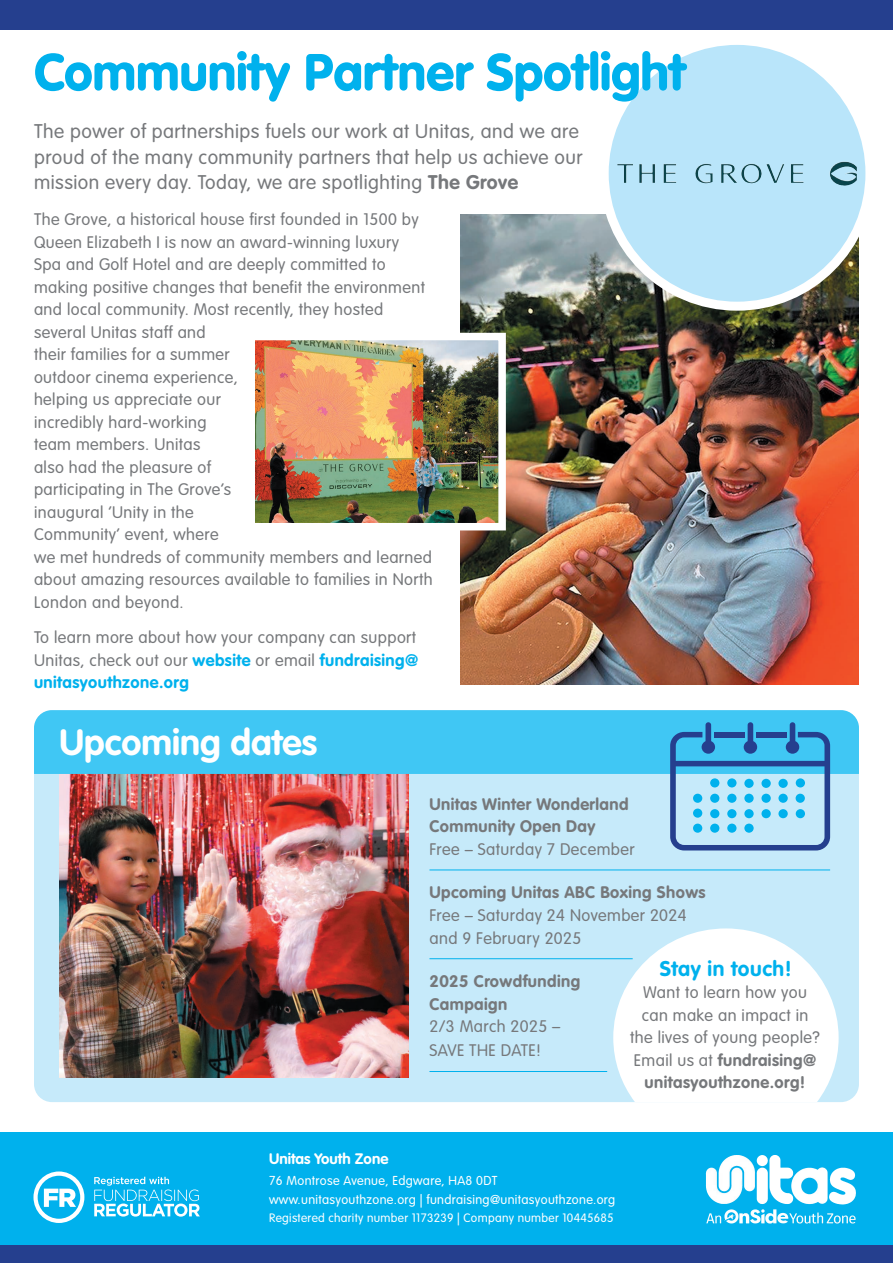
<style>
.page{position:relative;width:893px;height:1263px;background:#fff}
.page>*{position:absolute;margin:0;border:0;box-sizing:border-box;transform-origin:0 0}
.t1{font:900 51px "VAG Rounded Std";color:#00b1ed}
.t2{font:700 36px "VAG Rounded Std";color:#fff}
.t3{font:700 21px "VAG Rounded Std";letter-spacing:.025em;color:#00b1ed}
.t4{font:300 19.5px/25.5px "VAG Rounded Std";letter-spacing:.025em;color:#76787b}
.t5{font:300 16.5px/22.5px "VAG Rounded Std";letter-spacing:.025em;color:#76787b}
.t6{font:700 16.5px/22.5px "VAG Rounded Std";letter-spacing:.025em;color:#76787b}
.t7{font:700 15px "VAG Rounded Std";color:#fff}
.t8{font:300 12.75px/18.8px "VAG Rounded Std";letter-spacing:.025em;color:#fff}
.t9{font:300 12px "VAG Rounded Std";letter-spacing:.025em;color:#fff}
.s1{font-weight:700}
.s2{font-weight:700;color:#00b1ed}
</style>
<div class="page">
<div style="left:34px;top:710px;width:825px;height:392px;background:#c6eafa;border-radius:18px"></div>
<img style="left:460px;top:215px;width:398px;height:470px">
<div style="left:0;top:1132px;width:893px;height:131px;background:#00b1ed"></div>
<div style="left:0;top:1246px;width:893px;height:17px;background:#253f8e"></div>
<img style="left:769px;top:1155px;width:12px;height:48px">
<svg style="left:33px;top:1171px;width:51px;height:52px"></svg>
<svg style="left:94px;top:1177px;width:106px;height:39px"></svg>
<div style="left:0;top:0;width:893px;height:30px;background:#253f8e"></div>
<div style="left:604px;top:40px;width:266px;height:266px;background:#b9e5fa;border-radius:50%"></div>
<div style="left:600px;top:36px;width:274px;height:275px;border:9px solid #fff;border-radius:50%"></div>
<img style="left:830px;top:162px;width:27px;height:24px">
<hr style="left:429px;top:869px;width:401px;height:1px;background:#00b1ed">
<hr style="left:429px;top:958px;width:204px;height:1px;background:#00b1ed">
<hr style="left:429px;top:1071px;width:178px;height:1px;background:#00b1ed">
<img style="left:60px;top:774px;width:348px;height:303px">
<img style="left:256px;top:342px;width:241px;height:179px">
<div style="left:247px;top:333px;width:259px;height:197px;border:8px solid #fff"></div>
<svg style="left:613px;top:928px;width:226px;height:174px"></svg>
<div style="left:34px;top:710px;width:825px;height:64px;background:#40c7f4"></div>
<svg style="left:670px;top:722px;width:160px;height:128px"></svg>
<div style="left:727px;top:778px;width:9px;height:9px;background:#00b1ed;border-radius:50%"></div>
<div style="left:710px;top:778px;width:9px;height:9px;background:#00b1ed;border-radius:50%"></div>
<div style="left:796px;top:778px;width:9px;height:9px;background:#00b1ed;border-radius:50%"></div>
<div style="left:693px;top:794px;width:9px;height:9px;background:#00b1ed;border-radius:50%"></div>
<div style="left:710px;top:794px;width:9px;height:9px;background:#00b1ed;border-radius:50%"></div>
<div style="left:727px;top:794px;width:9px;height:9px;background:#00b1ed;border-radius:50%"></div>
<div style="left:744px;top:794px;width:10px;height:9px;background:#00b1ed;border-radius:50%"></div>
<div style="left:761px;top:794px;width:10px;height:9px;background:#00b1ed;border-radius:50%"></div>
<div style="left:778px;top:794px;width:10px;height:9px;background:#00b1ed;border-radius:50%"></div>
<div style="left:710px;top:809px;width:9px;height:9px;background:#00b1ed;border-radius:50%"></div>
<div style="left:727px;top:809px;width:9px;height:9px;background:#00b1ed;border-radius:50%"></div>
<div style="left:744px;top:809px;width:10px;height:9px;background:#00b1ed;border-radius:50%"></div>
<div style="left:761px;top:809px;width:10px;height:9px;background:#00b1ed;border-radius:50%"></div>
<div style="left:778px;top:809px;width:10px;height:9px;background:#00b1ed;border-radius:50%"></div>
<div style="left:744px;top:779px;width:10px;height:9px;background:#00b1ed;border-radius:50%"></div>
<div style="left:761px;top:779px;width:10px;height:9px;background:#00b1ed;border-radius:50%"></div>
<div style="left:778px;top:779px;width:10px;height:9px;background:#00b1ed;border-radius:50%"></div>
<div style="left:796px;top:794px;width:9px;height:9px;background:#00b1ed;border-radius:50%"></div>
<div style="left:796px;top:809px;width:9px;height:9px;background:#00b1ed;border-radius:50%"></div>
<div style="left:693px;top:808px;width:9px;height:10px;background:#00b1ed;border-radius:50%"></div>
<div style="left:693px;top:824px;width:9px;height:9px;background:#00b1ed;border-radius:50%"></div>
<div style="left:710px;top:824px;width:9px;height:9px;background:#00b1ed;border-radius:50%"></div>
<div style="left:727px;top:824px;width:9px;height:9px;background:#00b1ed;border-radius:50%"></div>
<div style="left:744px;top:824px;width:10px;height:9px;background:#00b1ed;border-radius:50%"></div>
<h1 class="t1" style="left:34px;top:41px;width:653px">Community Partner Spotlight</h1>
<p class="t4" style="left:34px;top:119px;width:550px">The power of partnerships fuels our work at Unitas, and we are proud of the many community partners that help us achieve our mission every day. Today, we are spotlighting <span class="s1">The Grove</span></p>
<p class="t5" style="left:34px;top:209px;width:400px">The Grove, a historical house first founded in 1500 by Queen Elizabeth I is now an award-winning luxury<br>Spa and Golf Hotel and are deeply committed to making positive changes that benefit the environment and local community. Most recently, they hosted several Unitas staff and<br>their families for a summer<br>outdoor cinema experience,<br>helping us appreciate our<br>incredibly hard-working<br>team members. Unitas<br>also had the pleasure of<br>participating in The Grove’s<br>inaugural ‘Unity in the<br>Community’ event, where<br>we met hundreds of community members and learned about amazing resources available to families in North London and beyond.</p>
<p class="t5" style="left:34px;top:627px;width:386px">To learn more about how your company can support<br>Unitas, check out our <span class="s2">website</span> or email <span class="s2">fundraising@ unitasyouthzone.org</span></p>
<h2 class="t2" style="left:60px;top:721px;width:259px">Upcoming dates</h2>
<p class="t6" style="left:429px;top:793px;width:201px">Unitas Winter Wonderland<br>Community Open Day</p>
<p class="t5" style="left:429px;top:838px;width:207px">Free – Saturday 7 December</p>
<p class="t6" style="left:429px;top:882px;width:278px">Upcoming Unitas ABC Boxing Shows</p>
<p class="t5" style="left:429px;top:904px;width:259px">Free – Saturday 24 November 2024 and 9 February 2025</p>
<p class="t6" style="left:429px;top:971px;width:152px">2025 Crowdfunding<br>Campaign</p>
<p class="t5" style="left:429px;top:1015px;width:132px;line-height:24px">2/3 March 2025 –<br>SAVE THE DATE!</p>
<p class="t3" style="left:660px;top:956px;width:134px">Stay in touch!</p>
<p class="t5" style="left:630px;top:982px;width:191px;text-align:center">Want to learn how you can make an impact in the lives of young people?<br>Email us at <span class="s1">fundraising@ unitasyouthzone.org!</span></p>
<p class="t7" style="left:269px;top:1150px;width:121px">Unitas Youth Zone</p>
<p class="t8" style="left:269px;top:1171px;width:348px">76 Montrose Avenue, Edgware, HA8 0DT www.unitasyouthzone.org | fundraising@unitasyouthzone.org</p>
<p class="t9" style="left:269px;top:1210px;width:346px">Registered charity number 1173239 | Company number 10445685</p>
</div>
